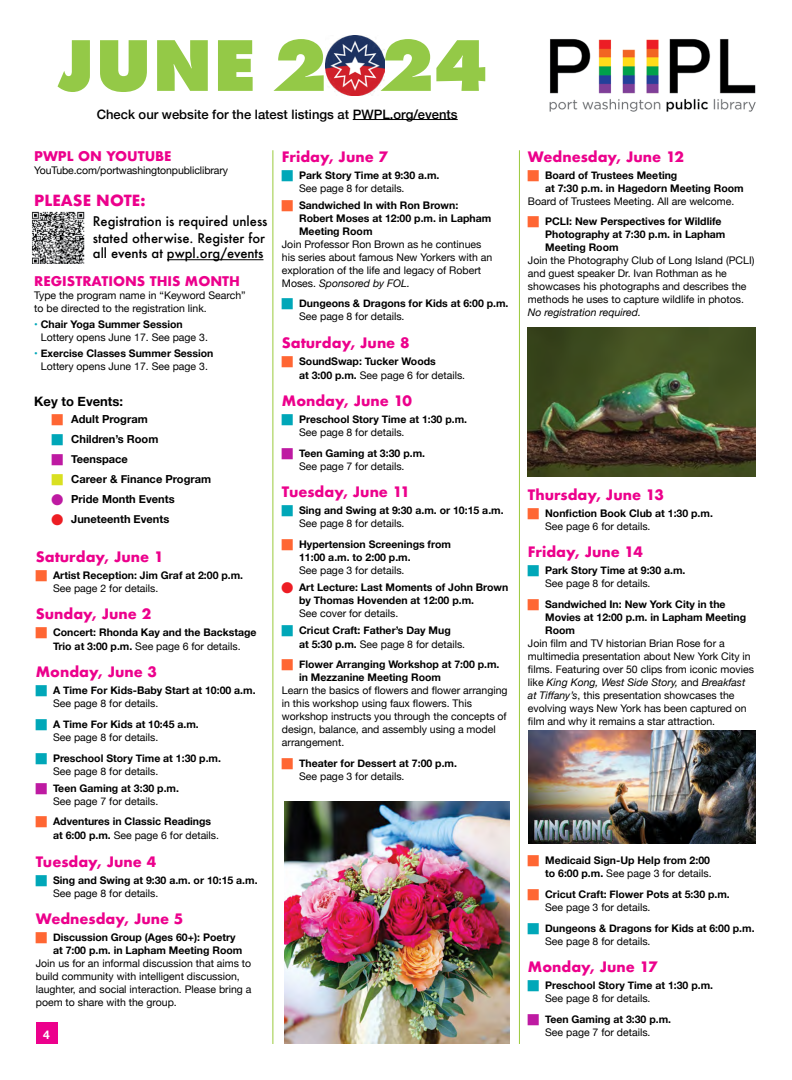
<style>
.page{position:relative;width:792px;height:1080px;background:#fff}
.page>*{position:absolute;margin:0;border:0;box-sizing:border-box;transform-origin:0 0}
.t1{font:800 76px "Futura PT";color:#94c947}
.t2{font:700 15px "Futura";color:#ec008c}
.t3{font:700 14px "Futura";color:#ec008c}
.t4{font:500 13px/17px "Futura";color:#000}
.t5{font:500 13px "Helvetica Neue";color:#000}
.t6{font:700 13px "Futura";color:#ec008c}
.t7{font:700 13px "Helvetica Neue";color:#000}
.t8{font:700 12px "Helvetica Neue";color:#fff}
.t9{font:700 11.1px/20px "Helvetica Neue";color:#000}
.t10{font:10.5px/13px "Helvetica Neue";color:#000}
.t11{font:700 10.5px/13px "Helvetica Neue";color:#000}
.t12{font:italic 10.5px "Helvetica Neue";color:#000}
.s1{font-weight:700;color:#00a7b8}
.s2{font-weight:700}
.s3{color:#00a7b8}
.s4{font-weight:400}
.s5{color:#be1aa2}
.s6{color:#ed1d24}
.s7{font-style:italic}
</style>
<div class="page">
<hr style="left:353px;top:119px;width:105px;height:1px;background:#000">
<hr style="left:167px;top:259px;width:96px;height:1px;background:#000">
<img style="left:32px;top:211px;width:53px;height:52px">
<div style="left:36px;top:1022px;width:21px;height:22px;background:#ec008c"></div>
<img style="left:549px;top:39px;width:207px;height:73px">
<hr style="left:272px;top:150px;width:1px;height:894px;background:#9aca3c">
<hr style="left:519px;top:150px;width:1px;height:894px;background:#9aca3c">
<img style="left:284px;top:801px;width:225px;height:243px">
<img style="left:528px;top:327px;width:228px;height:150px">
<img style="left:529px;top:730px;width:227px;height:113px">
<img style="left:325px;top:36px;width:59px;height:59px">
<h1 class="t1" style="left:58px;top:17px;width:431px">JUNE 2 24</h1>
<p class="t5" style="left:97px;top:103px;width:363px">Check our website for the latest listings at PWPL.org/events</p>
<p class="t6" style="left:34px;top:147px;width:139px">PWPL ON YOUTUBE</p>
<p class="t10" style="left:34px;top:164px;width:195px">YouTube.com/portwashingtonpubliclibrary</p>
<h2 class="t2" style="left:34px;top:189px;width:113px">PLEASE NOTE:</h2>
<p class="t4" style="left:93px;top:213px;width:176px">Registration is required unless stated otherwise. Register for</p>
<p class="t4" style="left:93px;top:245px;width:172px">all events at pwpl.org/events</p>
<p class="t6" style="left:34px;top:272px;width:207px">REGISTRATIONS THIS MONTH</p>
<p class="t10" style="left:34px;top:289px;width:213px">Type the program name in “Keyword Search” to be directed to the registration link.</p>
<p class="t10" style="left:41px;top:318px;width:169px;text-indent:-7px"><span class="s1">•</span> <span class="s2">Chair Yoga Summer Session<br></span>Lottery opens June 17. See page 3.</p>
<p class="t11" style="left:34px;top:347px;width:181px;text-align:center"><span class="s3">•</span> Exercise Classes Summer Session<br><span class="s4">Lottery opens June 17. See page 3.</span></p>
<p class="t7" style="left:34px;top:391px;width:90px">Key to Events:</p>
<p class="t9" style="left:71px;top:410px;width:141px">Adult Program<br>Children’s Room<br>Teenspace<br>Career &amp; Finance Program</p>
<p class="t9" style="left:52px;top:490px;width:124px"><span class="s5">■</span> Pride Month Events</p>
<p class="t9" style="left:52px;top:510px;width:119px"><span class="s6">■</span> Juneteenth Events</p>
<h3 class="t3" style="left:282px;top:147px;width:108px">Friday, June 7</h3>
<p class="t11" style="left:299px;top:169px;width:142px">Park Story Time at 9:30 a.m.</p>
<p class="t10" style="left:299px;top:182px;width:107px">See page 8 for details.</p>
<p class="t11" style="left:299px;top:199px;width:194px">Sandwiched In with Ron Brown:<br>Robert Moses at 12:00 p.m. in Lapham<br>Meeting Room</p>
<p class="t10" style="left:282px;top:238px;width:212px">Join Professor Ron Brown as he continues his series about famous New Yorkers with an exploration of the life and legacy of Robert Moses. <span class="s7">Sponsored by FOL.</span></p>
<p class="t11" style="left:299px;top:298px;width:211px">Dungeons &amp; Dragons for Kids at 6:00 p.m.</p>
<p class="t10" style="left:299px;top:311px;width:107px">See page 8 for details.</p>
<h3 class="t3" style="left:282px;top:333px;width:129px">Saturday, June 8</h3>
<p class="t11" style="left:299px;top:354px;width:168px;line-height:14px">SoundSwap: Tucker Woods<br>at 3:00 p.m. <span class="s4">See page 6 for details.</span></p>
<h3 class="t3" style="left:282px;top:391px;width:132px">Monday, June 10</h3>
<p class="t11" style="left:299px;top:413px;width:169px">Preschool Story Time at 1:30 p.m.</p>
<p class="t10" style="left:299px;top:427px;width:107px">See page 8 for details.</p>
<p class="t11" style="left:299px;top:447px;width:127px">Teen Gaming at 3:30 p.m.</p>
<p class="t10" style="left:299px;top:460px;width:107px">See page 7 for details.</p>
<h3 class="t3" style="left:282px;top:482px;width:130px">Tuesday, June 11</h3>
<p class="t11" style="left:299px;top:504px;width:206px">Sing and Swing at 9:30 a.m. or 10:15 a.m.</p>
<p class="t10" style="left:299px;top:518px;width:107px">See page 8 for details.</p>
<p class="t11" style="left:299px;top:538px;width:153px">Hypertension Screenings from<br>11:00 a.m. to 2:00 p.m.</p>
<p class="t10" style="left:299px;top:564px;width:107px">See page 3 for details.</p>
<p class="t11" style="left:299px;top:581px;width:211px;text-indent:-17px"><span class="s6">■</span> Art Lecture: Last Moments of John Brown by Thomas Hovenden at 12:00 p.m.</p>
<p class="t10" style="left:299px;top:607px;width:101px">See cover for details.</p>
<p class="t11" style="left:299px;top:623px;width:168px;line-height:14px">Cricut Craft: Father’s Day Mug<br>at 5:30 p.m. <span class="s4">See page 8 for details.</span></p>
<p class="t11" style="left:299px;top:659px;width:202px">Flower Arranging Workshop at 7:00 p.m. in Mezzanine Meeting Room</p>
<p class="t10" style="left:282px;top:685px;width:227px">Learn the basics of flowers and flower arranging in this workshop using faux flowers. This workshop instructs you through the concepts of design, balance, and assembly using a model arrangement.</p>
<p class="t11" style="left:299px;top:757px;width:159px">Theater for Dessert at 7:00 p.m.</p>
<p class="t10" style="left:299px;top:770px;width:107px">See page 3 for details.</p>
<h3 class="t3" style="left:36px;top:546px;width:129px">Saturday, June 1</h3>
<p class="t11" style="left:53px;top:569px;width:192px">Artist Reception: Jim Graf at 2:00 p.m.</p>
<p class="t10" style="left:53px;top:582px;width:107px">See page 2 for details.</p>
<h3 class="t3" style="left:36px;top:604px;width:117px">Sunday, June 2</h3>
<p class="t11" style="left:53px;top:626px;width:205px;line-height:14px">Concert: Rhonda Kay and the Backstage<br>Trio at 3:00 p.m. <span class="s4">See page 6 for details.</span></p>
<h3 class="t3" style="left:36px;top:662px;width:123px">Monday, June 3</h3>
<p class="t11" style="left:53px;top:685px;width:204px">A Time For Kids-Baby Start at 10:00 a.m.</p>
<p class="t10" style="left:53px;top:698px;width:107px">See page 8 for details.</p>
<p class="t11" style="left:53px;top:718px;width:147px">A Time For Kids at 10:45 a.m.</p>
<p class="t10" style="left:53px;top:731px;width:107px">See page 8 for details.</p>
<p class="t11" style="left:53px;top:752px;width:169px">Preschool Story Time at 1:30 p.m.</p>
<p class="t10" style="left:53px;top:765px;width:107px">See page 8 for details.</p>
<p class="t11" style="left:53px;top:782px;width:127px">Teen Gaming at 3:30 p.m.</p>
<p class="t10" style="left:53px;top:795px;width:107px">See page 7 for details.</p>
<p class="t11" style="left:53px;top:815px;width:168px;line-height:14px">Adventures in Classic Readings at 6:00 p.m. <span class="s4">See page 6 for details.</span></p>
<h3 class="t3" style="left:36px;top:851px;width:122px">Tuesday, June 4</h3>
<p class="t11" style="left:53px;top:874px;width:206px">Sing and Swing at 9:30 a.m. or 10:15 a.m.</p>
<p class="t10" style="left:53px;top:887px;width:107px">See page 8 for details.</p>
<h3 class="t3" style="left:36px;top:909px;width:149px">Wednesday, June 5</h3>
<p class="t11" style="left:53px;top:931px;width:191px">Discussion Group (Ages 60+): Poetry at 7:00 p.m. in Lapham Meeting Room</p>
<p class="t10" style="left:36px;top:957px;width:217px">Join us for an informal discussion that aims to build community with intelligent discussion, laughter, and social interaction. Please bring a poem to share with the group.</p>
<p class="t8" style="left:43px;top:1025px;width:8px">4</p>
<h3 class="t3" style="left:528px;top:147px;width:158px">Wednesday, June 12</h3>
<p class="t11" style="left:545px;top:169px;width:200px">Board of Trustees Meeting<br>at 7:30 p.m. in Hagedorn Meeting Room</p>
<p class="t10" style="left:528px;top:195px;width:208px">Board of Trustees Meeting. All are welcome.</p>
<p class="t11" style="left:545px;top:216px;width:182px">PCLI: New Perspectives for Wildlife<br>Photography at 7:30 p.m. in Lapham<br>Meeting Room</p>
<p class="t10" style="left:528px;top:255px;width:228px">Join the Photography Club of Long Island (PCLI) and guest speaker Dr. Ivan Rothman as he showcases his photographs and describes the methods he uses to capture wildlife in photos.</p>
<p class="t12" style="left:528px;top:305px;width:114px">No registration required.</p>
<h3 class="t3" style="left:528px;top:485px;width:138px">Thursday, June 13</h3>
<p class="t11" style="left:545px;top:507px;width:169px">Nonfiction Book Club at 1:30 p.m.</p>
<p class="t10" style="left:545px;top:520px;width:107px">See page 6 for details.</p>
<h3 class="t3" style="left:528px;top:542px;width:116px">Friday, June 14</h3>
<p class="t11" style="left:545px;top:564px;width:142px">Park Story Time at 9:30 a.m.</p>
<p class="t10" style="left:545px;top:578px;width:107px">See page 8 for details.</p>
<p class="t11" style="left:545px;top:598px;width:203px">Sandwiched In: New York City in the<br>Movies at 12:00 p.m. in Lapham Meeting<br>Room</p>
<p class="t10" style="left:528px;top:637px;width:227px">Join film and TV historian Brian Rose for a multimedia presentation about New York City in films. Featuring over 50 clips from iconic movies like <span class="s7">King Kong, West Side Story,</span> and <span class="s7">Breakfast at Tiffany’s</span>, this presentation showcases the evolving ways New York has been captured on film and why it remains a star attraction.</p>
<p class="t11" style="left:545px;top:855px;width:168px">Medicaid Sign-Up Help from 2:00 to 6:00 p.m. <span class="s4">See page 3 for details.</span></p>
<p class="t11" style="left:545px;top:888px;width:186px">Cricut Craft: Flower Pots at 5:30 p.m.</p>
<p class="t10" style="left:545px;top:901px;width:107px">See page 3 for details.</p>
<p class="t11" style="left:545px;top:922px;width:211px">Dungeons &amp; Dragons for Kids at 6:00 p.m.</p>
<p class="t10" style="left:545px;top:935px;width:107px">See page 8 for details.</p>
<h3 class="t3" style="left:528px;top:957px;width:131px">Monday, June 17</h3>
<p class="t11" style="left:545px;top:979px;width:169px">Preschool Story Time at 1:30 p.m.</p>
<p class="t10" style="left:545px;top:992px;width:107px">See page 8 for details.</p>
<p class="t11" style="left:545px;top:1013px;width:127px">Teen Gaming at 3:30 p.m.</p>
<p class="t10" style="left:545px;top:1026px;width:107px">See page 7 for details.</p>
</div>
